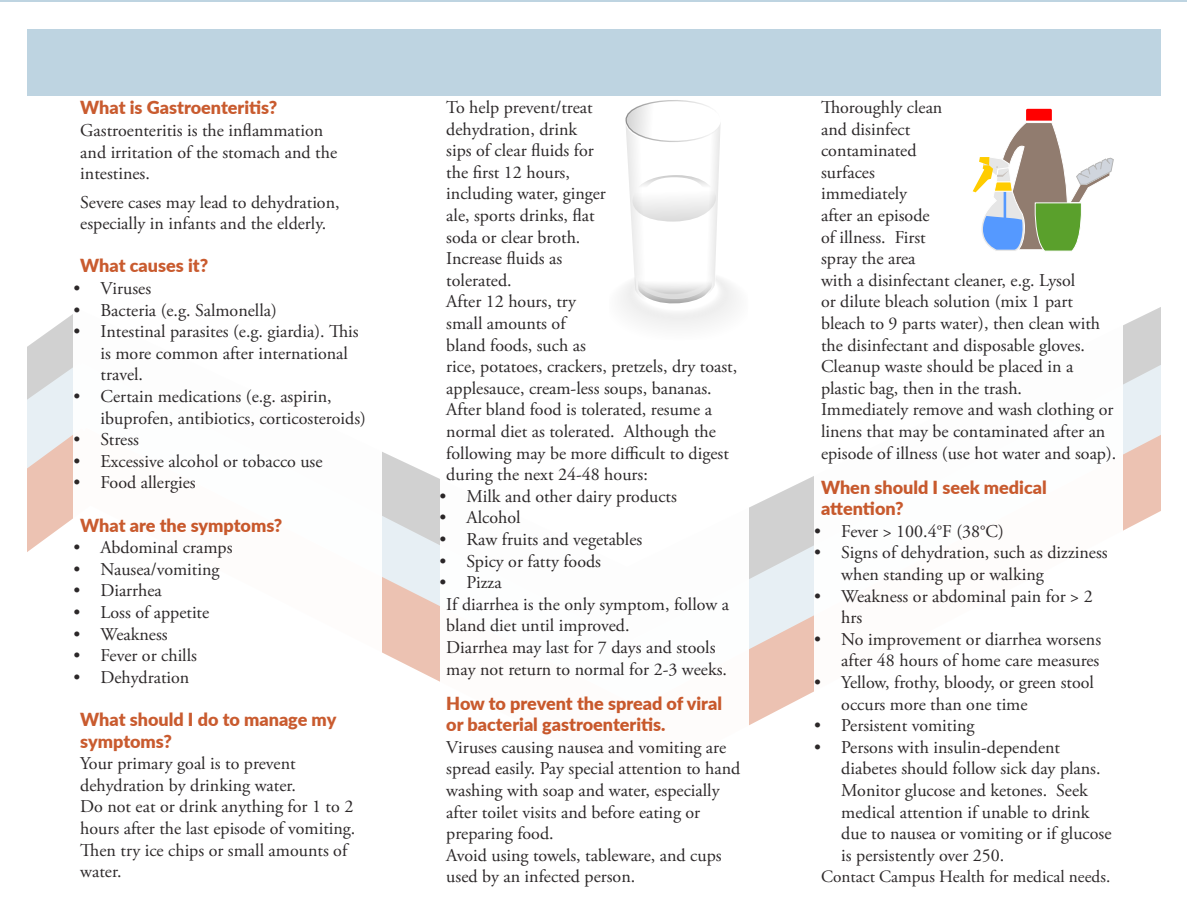
<style>
.page{position:relative;width:1188px;height:918px;background:#fff}
.page>*{position:absolute;margin:0;border:0;box-sizing:border-box;transform-origin:0 0}
.t1{font:18px/21.6px "Adobe Garamond Pro";color:#231f20}
.t2{font:900 18px/21.6px "Lato";color:#c75426}
.t3{font:17.25px "Adobe Garamond Pro";color:#231f20}
</style>
<div class="page">
<div style="left:1px;top:1px;width:1186px;height:95px;background:#bed4e1"></div>
<svg style="left:27px;top:314px;width:46px;height:47px"></svg>
<svg style="left:749px;top:332px;width:412px;height:393px"></svg>
<svg style="left:382px;top:452px;width:58px;height:230px;background:#e5d9d5"></svg>
<svg style="left:27px;top:361px;width:46px;height:191px;background:#e8d9d3"></svg>
<div style="left:814px;top:100px;width:309px;height:785px;background:#fff"></div>
<svg style="left:621px;top:100px;width:115px;height:227px"></svg>
<svg style="left:973px;top:109px;width:141px;height:142px"></svg>
<div style="left:0;top:29px;width:27px;height:889px;background:#fff"></div>
<div style="left:1161px;top:29px;width:27px;height:889px;background:#fff"></div>
<div style="left:0;top:2px;width:1188px;height:27px;background:#fff"></div>
<p class="t2" style="left:80px;top:96px;width:199px">What is Gastroenteritis?</p>
<p class="t1" style="left:80px;top:120px;width:258px">Gastroenteritis is the inflammation and irritation of the stomach and the intestines.</p>
<p class="t1" style="left:80px;top:192px;width:261px">Severe cases may lead to dehydration, especially in infants and the elderly.</p>
<p class="t2" style="left:80px;top:254px;width:129px">What causes it?</p>
<p class="t1" style="left:74px;top:278px;width:79px">• Viruses</p>
<p class="t1" style="left:74px;top:300px;width:205px">• Bacteria (e.g. Salmonella)</p>
<p class="t1" style="left:101px;top:321px;width:260px;text-indent:-27px">• Intestinal parasites (e.g. giardia). This is more common after international travel.</p>
<p class="t1" style="left:101px;top:386px;width:267px;text-indent:-27px">• Certain medications (e.g. aspirin, ibuprofen, antibiotics, corticosteroids)</p>
<p class="t1" style="left:74px;top:429px;width:67px">• Stress</p>
<p class="t1" style="left:74px;top:451px;width:251px">• Excessive alcohol or tobacco use</p>
<p class="t1" style="left:74px;top:472px;width:124px">• Food allergies</p>
<p class="t2" style="left:80px;top:513px;width:204px">What are the symptoms?</p>
<p class="t1" style="left:74px;top:537px;width:160px">• Abdominal cramps</p>
<p class="t1" style="left:74px;top:559px;width:147px">• Nausea/vomiting</p>
<p class="t1" style="left:74px;top:580px;width:90px">• Diarrhea</p>
<p class="t1" style="left:74px;top:602px;width:137px">• Loss of appetite</p>
<p class="t1" style="left:74px;top:624px;width:96px">• Weakness</p>
<p class="t1" style="left:74px;top:645px;width:125px">• Fever or chills</p>
<p class="t1" style="left:74px;top:667px;width:117px">• Dehydration</p>
<p class="t2" style="left:80px;top:708px;width:258px">What should I do to manage my symptoms?</p>
<p class="t1" style="left:80px;top:753px;width:277px">Your primary goal is to prevent dehydration by drinking water.<br>Do not eat or drink anything for 1 to 2 hours after the last episode of vomiting.<br>Then try ice chips or small amounts of water.</p>
<p class="t1" style="left:446px;top:97px;width:292px">To help prevent/treat<br>dehydration, drink<br>sips of clear fluids for<br>the first 12 hours,<br>including water, ginger<br>ale, sports drinks, flat<br>soda or clear broth.<br>Increase fluids as<br>tolerated.<br>After 12 hours, try<br>small amounts of<br>bland foods, such as<br>rice, potatoes, crackers, pretzels, dry toast, applesauce, cream-less soups, bananas.<br>After bland food is tolerated, resume a normal diet as tolerated. Although the following may be more difficult to digest during the next 24-48 hours:</p>
<p class="t1" style="left:440px;top:486px;width:239px">• Milk and other dairy products</p>
<p class="t1" style="left:440px;top:508px;width:83px">• Alcohol</p>
<p class="t1" style="left:440px;top:529px;width:204px">• Raw fruits and vegetables</p>
<p class="t1" style="left:440px;top:551px;width:163px">• Spicy or fatty foods</p>
<p class="t1" style="left:446px;top:572px;width:284px;text-indent:-7px">• Pizza<br>If diarrhea is the only symptom, follow a bland diet until improved.<br>Diarrhea may last for 7 days and stools may not return to normal for 2-3 weeks.</p>
<p class="t2" style="left:446px;top:692px;width:277px">How to prevent the spread of viral or bacterial gastroenteritis.</p>
<p class="t1" style="left:446px;top:737px;width:296px">Viruses causing nausea and vomiting are spread easily. Pay special attention to hand washing with soap and water, especially after toilet visits and before eating or preparing food.<br>Avoid using towels, tableware, and cups used by an infected person.</p>
<p class="t1" style="left:821px;top:97px;width:297px">Thoroughly clean<br>and disinfect<br>contaminated<br>surfaces<br>immediately<br>after an episode<br>of illness. First<br>spray the area<br>with a disinfectant cleaner, e.g. Lysol<br>or dilute bleach solution (mix 1 part bleach to 9 parts water), then clean with the disinfectant and disposable gloves.<br>Cleanup waste should be placed in a plastic bag, then in the trash.<br>Immediately remove and wash clothing or linens that may be contaminated after an episode of illness (use hot water and soap).</p>
<p class="t2" style="left:821px;top:476px;width:227px">When should I seek medical attention?</p>
<p class="t1" style="left:814px;top:521px;width:191px">• Fever &gt; 100.4°F (38°C)</p>
<p class="t1" style="left:841px;top:543px;width:268px;text-indent:-27px">• Signs of dehydration, such as dizziness when standing up or walking</p>
<p class="t1" style="left:841px;top:586px;width:253px;text-indent:-27px">• Weakness or abdominal pain for &gt; 2 hrs</p>
<p class="t1" style="left:814px;top:629px;width:288px;text-align:right">• No improvement or diarrhea worsens after 48 hours of home care measures</p>
<p class="t1" style="left:841px;top:672px;width:254px;text-indent:-27px">• Yellow, frothy, bloody, or green stool occurs more than one time</p>
<p class="t1" style="left:814px;top:715px;width:162px">• Persistent vomiting</p>
<p class="t1" style="left:841px;top:737px;width:272px;text-indent:-27px">• Persons with insulin-dependent diabetes should follow sick day plans.<br>Monitor glucose and ketones. Seek medical attention if unable to drink due to nausea or vomiting or if glucose is persistently over 250.</p>
<p class="t3" style="left:821px;top:866px;width:291px">Contact Campus Health for medical needs.</p>
</div>
